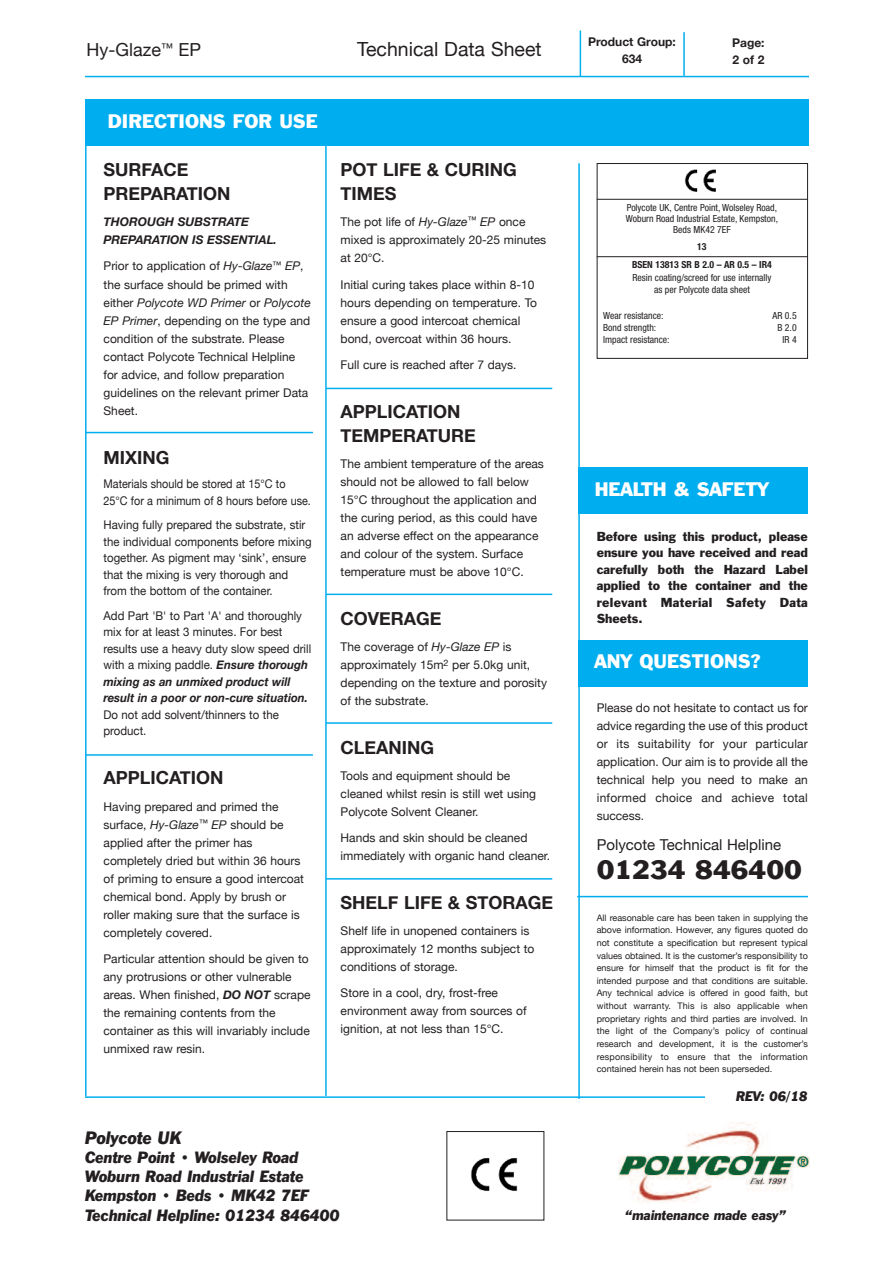
<style>
.page{position:relative;width:893px;height:1263px;background:#fff}
.page>*{position:absolute;margin:0;border:0;box-sizing:border-box;transform-origin:0 0}
.t1{font:24.75px "Franklin Gothic BT";color:#231f20}
.t2{font:19.5px "Helvetica Neue";color:#231f20}
.t3{font:700 18px/24px "Helvetica Neue";color:#231f20}
.t4{font:18px "Franklin Gothic BT";color:#fff}
.t5{font:18px "Helvetica Neue";color:#231f20}
.t6{font:italic 16.5px "Franklin Gothic BT";color:#231f20}
.t7{font:italic 15px/19.2px "Franklin Gothic BT";color:#231f20}
.t8{font:15px "Helvetica Neue";color:#231f20}
.t9{font:italic 12.75px "Franklin Gothic BT";color:#231f20}
.t10{font:12px/18px "Helvetica Neue";color:#231f20}
.t11{font:12px/16.5px "Helvetica Neue";color:#231f20;scale:.95 1}
.t12{font:12px/16.5px "Franklin Gothic BT";letter-spacing:.03em;color:#231f20;text-align:justify}
.t13{font:12px/16.5px "Helvetica Neue";color:#231f20;scale:.9 1}
.t14{font:italic 700 12px/18px "Helvetica Neue";color:#231f20}
.t15{font:700 12px/17.1px "Helvetica Neue";color:#231f20}
.t16{font:condensed 9.75px/11.2px "Helvetica Neue";color:#231f20;text-align:center}
.t17{font:700 condensed 9.75px/17.2px "Helvetica Neue";color:#231f20;text-align:center}
.t18{font:9px/12.6px "Helvetica Neue";color:#231f20;text-align:justify}
.s1{font-style:italic}
.s2{font-weight:700;font-style:italic}
</style>
<div class="page">
<hr style="left:85px;top:100px;width:2px;height:996px;background:#00aeef">
<div style="left:86px;top:100px;width:723px;height:46px;background:#00aeef"></div>
<hr style="left:578px;top:163px;width:2px;height:936px;background:#00aeef">
<hr style="left:325px;top:145px;width:2px;height:951px;background:#00aeef">
<hr style="left:580px;top:31px;width:1px;height:46px;background:#00aeef">
<hr style="left:85px;top:76px;width:724px;height:1px;background:#00aeef">
<hr style="left:683px;top:32px;width:2px;height:44px;background:#00aeef">
<hr style="left:86px;top:754px;width:227px;height:2px;background:#00aeef">
<hr style="left:326px;top:722px;width:226px;height:2px;background:#00aeef">
<hr style="left:326px;top:594px;width:226px;height:1px;background:#00aeef">
<hr style="left:326px;top:388px;width:226px;height:1px;background:#00aeef">
<hr style="left:326px;top:878px;width:226px;height:1px;background:#00aeef">
<img style="left:619px;top:1122px;width:190px;height:81px">
<hr style="left:85px;top:1096px;width:644px;height:2px;background:#00aeef">
<div style="left:706px;top:1086px;width:103px;height:22px;background:#fff"></div>
<hr style="left:86px;top:432px;width:227px;height:1px;background:#00aeef">
<div style="left:578px;top:468px;width:230px;height:46px;background:#00aeef"></div>
<div style="left:578px;top:640px;width:230px;height:46px;background:#00aeef"></div>
<hr style="left:577px;top:896px;width:231px;height:1px;background:#00aeef">
<img style="left:684px;top:169px;width:32px;height:23px">
<div style="left:597px;top:163px;width:211px;height:196px;border:1px solid #231f20"></div>
<hr style="left:597px;top:256px;width:211px;height:1px;background:#231f20">
<hr style="left:597px;top:199px;width:211px;height:1px;background:#231f20">
<img style="left:470px;top:1158px;width:48px;height:33px">
<p class="t15" style="left:588px;top:33px;width:89px;text-align:center">Product Group:<br>634</p>
<h3 class="t5" style="left:87px;top:39px;width:116px">Hy-Glaze<sup>™</sup> EP</h3>
<h2 class="t2" style="left:357px;top:38px;width:186px">Technical Data Sheet</h2>
<p class="t15" style="left:732px;top:34px;width:34px">Page:<br>2of2</p>
<h3 class="t4" style="left:108px;top:114px;width:211px">DIRECTIONS FOR USE</h3>
<h3 class="t3" style="left:104px;top:157px;width:128px">SURFACE<br>PREPARATION</h3>
<p class="t14" style="left:104px;top:213px;width:175px">THOROUGH SUBSTRATE<br>PREPARATION IS ESSENTIAL.</p>
<p class="t10" style="left:104px;top:257px;width:209px">Prior to application of <span class="s1">Hy-Glaze</span><sup>™</sup> <span class="s1">EP</span>, the surface should be primed with either <span class="s1">Polycote WD Primer</span> or <span class="s1">Polycote EP Primer</span>, depending on the type and condition of the substrate. Please contact Polycote Technical Helpline for advice, and follow preparation guidelines on the relevant primer Data Sheet.</p>
<h3 class="t3" style="left:104px;top:445px;width:67px">MIxING</h3>
<p class="t13" style="left:104px;top:475px;width:232px">Materials should be stored at 15°C to<br>25°C for a minimum of 8 hours before use.</p>
<p class="t11" style="left:104px;top:517px;width:220px">Having fully prepared the substrate, stir the individual components before mixing together. As pigment may ‘sink’, ensure that the mixing is very thorough and from the bottom of the container.</p>
<p class="t11" style="left:104px;top:607px;width:220px">Add Part 'B' to Part 'A' and thoroughly mix for at least 3 minutes. For best results use a heavy duty slow speed drill with a mixing paddle. <span class="s2">Ensure thorough mixing as an unmixed product will result in a poor or non-cure situation.</span></p>
<p class="t11" style="left:104px;top:706px;width:186px">Do not add solvent/thinners to the product.</p>
<h3 class="t3" style="left:104px;top:766px;width:121px">APPLICATION</h3>
<p class="t10" style="left:104px;top:797px;width:202px">Having prepared and primed the surface, <span class="s1">Hy-Glaze</span><sup>™</sup> <span class="s1">EP</span> should be applied after the primer has completely dried but within 36 hours of priming to ensure a good intercoat chemical bond. Apply by brush or roller making sure that the surface is completely covered.</p>
<p class="t10" style="left:104px;top:949px;width:209px">Particular attention should be given to any protrusions or other vulnerable areas. When finished, <span class="s2">DO NOT</span> scrape the remaining contents from the container as this will invariably include unmixed raw resin.</p>
<h3 class="t3" style="left:341px;top:157px;width:178px">POT LIFE &amp; CURING<br>TIMES</h3>
<p class="t10" style="left:341px;top:213px;width:207px">The pot life of <span class="s1">Hy-Glaze</span><sup>™</sup> <span class="s1">EP</span> once mixed is approximately 20-25 minutes at 20°C.</p>
<p class="t10" style="left:341px;top:275px;width:198px">Initial curing takes place within 8-10 hours depending on temperature. To ensure a good intercoat chemical bond, overcoat within 36 hours.</p>
<p class="t10" style="left:341px;top:355px;width:178px">Full cure is reached after 7 days.</p>
<h3 class="t3" style="left:341px;top:399px;width:137px">APPLICATION<br>TEMPERATURE</h3>
<p class="t10" style="left:341px;top:454px;width:205px">The ambient temperature of the areas should not be allowed to fall below 15°C throughout the application and the curing period, as this could have an adverse effect on the appearance and colour of the system. Surface temperature must be above 10°C.</p>
<h3 class="t3" style="left:341px;top:606px;width:102px">COvERAGE</h3>
<p class="t10" style="left:341px;top:637px;width:208px">The coverage of <span class="s1">Hy-Glaze EP</span> is approximately 15m<sup>2</sup> per 5.0kg unit, depending on the texture and porosity of the substrate.</p>
<h3 class="t3" style="left:341px;top:735px;width:95px">CLEANING</h3>
<p class="t10" style="left:341px;top:767px;width:197px">Tools and equipment should be cleaned whilst resin is still wet using<br>Polycote Solvent Cleaner.</p>
<p class="t10" style="left:341px;top:829px;width:211px">Hands and skin should be cleaned immediately with organic hand cleaner.</p>
<h3 class="t3" style="left:341px;top:890px;width:214px">SHELF LIFE &amp; STORAGE</h3>
<p class="t10" style="left:341px;top:922px;width:195px">Shelf life in unopened containers is approximately 12 months subject to conditions of storage.</p>
<p class="t10" style="left:341px;top:984px;width:188px">Store in a cool, dry, frost-free environment away from sources of ignition, at not less than 15°C.</p>
<h3 class="t6" style="left:85px;top:1131px;width:98px">Polycote UK</h3>
<p class="t7" style="left:85px;top:1149px;width:256px">Centre Point • Wolseley Road<br>Woburn Road Industrial Estate<br>Kempston • Beds • MK42 7EF<br>Technical Helpline: 01234 846400</p>
<p class="t16" style="left:626px;top:202px;width:154px">Polycote UK, Centre Point, Wolseley Road,<br>Woburn Road Industrial Estate, Kempston,<br>Beds MK42 7EF</p>
<p class="t17" style="left:632px;top:239px;width:141px">13<br>BSEN 13813 SR B 2.0 – AR 0.5 – IR4</p>
<p class="t16" style="left:632px;top:272px;width:141px;line-height:12px">Resin coating/screed for use internally as per Polycote data sheet</p>
<p class="t16" style="left:603px;top:310px;width:62px">Wear resistance:</p>
<p class="t16" style="left:772px;top:310px;width:26px">AR 0.5</p>
<p class="t16" style="left:603px;top:322px;width:55px">Bond strength:</p>
<p class="t16" style="left:777px;top:322px;width:21px">B 2.0</p>
<p class="t16" style="left:603px;top:334px;width:68px">Impact resistance:</p>
<p class="t16" style="left:782px;top:334px;width:16px">IR 4</p>
<h3 class="t4" style="left:595px;top:482px;width:176px">HEALTH &amp; SAFETY</h3>
<p class="t12" style="left:597px;top:529px;width:213px">Before using this product, please ensure you have received and read carefully both the Hazard Label applied to the container and the relevant Material Safety Data Sheets.</p>
<h3 class="t4" style="left:594px;top:655px;width:168px">ANY QUESTIONS?</h3>
<p class="t10" style="left:597px;top:698px;width:213px;text-align:justify">Please do not hesitate to contact us for advice regarding the use of this product or its suitability for your particular application. Our aim is to provide all the technical help you need to make an informed choice and achieve total success.</p>
<p class="t8" style="left:597px;top:836px;width:186px">Polycote Technical Helpline</p>
<h1 class="t1" style="left:597px;top:860px;width:207px">01234 846400</h1>
<p class="t18" style="left:597px;top:911px;width:213px">All reasonable care has been taken in supplying the above information. However, any figures quoted do not constitute a specification but represent typical values obtained. It is the customer’s responsibility to ensure for himself that the product is fit for the intended purpose and that conditions are suitable.<br>Any technical advice is offered in good faith, but without warranty. This is also applicable when proprietary rights and third parties are involved. In the light of the Company’s policy of continual research and development, it is the customer’s responsibility to ensure that the information contained herein has not been superseded.</p>
<p class="t9" style="left:736px;top:1091px;width:73px">REV: 06/18</p>
<p class="t9" style="left:626px;top:1210px;width:162px">“maintenance made easy”</p>
</div>
